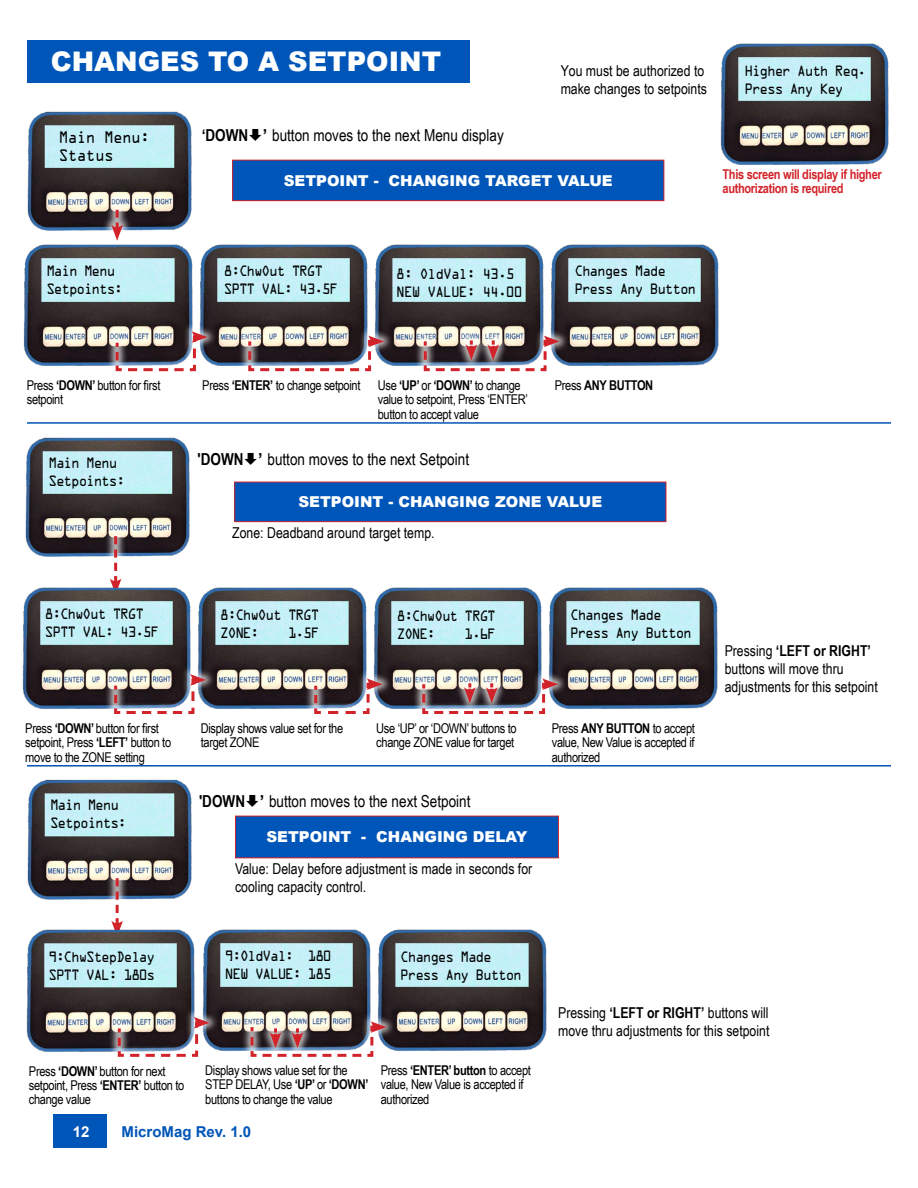
<style>
.page{position:relative;width:918px;height:1188px;background:#fff}
.page>*{position:absolute;margin:0;border:0;box-sizing:border-box;transform-origin:0 0}
.t1{font:900 27px "Arial";color:#fff}
.t2{font:16.5px "Arial Narrow";color:#000}
.t3{font:15px/18px "Arial Narrow";color:#000}
.t4{font:900 15px "Arial";color:#fff}
.t5{font:700 15px "Arial";color:#0055b8}
.t6{font:15px "OCRA Alternate";letter-spacing:-.05em;color:#000;scale:.9 1}
.t7{font:700 15px "Arial";color:#fff}
.t8{font:13.5px/14.2px "Arial Narrow";letter-spacing:-.025em;color:#000}
.t9{font:13.5px/18px "OCRA Alternate";letter-spacing:-.1em;color:#000;scale:.9 1}
.t10{font:700 13.5px/14.2px "Arial Narrow";letter-spacing:-.025em;color:#d2232a}
.t11{font:13.5px/18px "OCRA Alternate";letter-spacing:-.075em;color:#000;scale:.9 1}
.t12{font:700 13.5px "Arial Narrow";letter-spacing:-.025em;color:#000}
.s1{font-weight:700}
.s2{font-family:"Arial";font-weight:700}
.s3{font-weight:400}
</style>
<div class="page">
<div style="left:53px;top:1115px;width:54px;height:33px;background:#0055b8"></div>
<div style="left:27px;top:40px;width:443px;height:43px;background:#0055b8"></div>
<img style="left:27px;top:111px;width:165px;height:120px">
<div style="left:102px;top:200px;width:31px;height:50px;background:#fff;opacity:.75"></div>
<svg style="left:111px;top:210px;width:12px;height:31px"></svg>
<div style="left:233px;top:160px;width:431px;height:41px;background:#0055b8"></div>
<div style="left:232px;top:160px;width:432px;height:41px;border:1px solid #d2232a"></div>
<img style="left:23px;top:241px;width:696px;height:125px">
<div style="left:106px;top:322px;width:111px;height:59px;background:#fff;opacity:.75"></div>
<img style="left:114px;top:331px;width:94px;height:42px">
<div style="left:238px;top:326px;width:155px;height:55px;background:#fff;opacity:.75"></div>
<img style="left:247px;top:336px;width:137px;height:37px">
<div style="left:414px;top:326px;width:155px;height:55px;background:#fff;opacity:.75"></div>
<div style="left:456px;top:331px;width:31px;height:39px;background:#fff;opacity:.75"></div>
<div style="left:478px;top:331px;width:31px;height:39px;background:#fff;opacity:.75"></div>
<img style="left:422px;top:336px;width:138px;height:37px">
<img style="left:720px;top:43px;width:169px;height:122px">
<img style="left:25px;top:437px;width:165px;height:120px">
<div style="left:100px;top:527px;width:31px;height:77px;background:#fff;opacity:.75"></div>
<svg style="left:110px;top:536px;width:12px;height:48px"></svg>
<div style="left:235px;top:482px;width:431px;height:40px;background:#0055b8"></div>
<div style="left:234px;top:482px;width:432px;height:40px;border:1px solid #d2232a"></div>
<img style="left:22px;top:584px;width:696px;height:125px">
<div style="left:104px;top:664px;width:111px;height:60px;background:#fff;opacity:.75"></div>
<img style="left:113px;top:674px;width:93px;height:42px">
<div style="left:304px;top:669px;width:88px;height:55px;background:#fff;opacity:.75"></div>
<svg style="left:313px;top:678px;width:70px;height:38px"></svg>
<div style="left:412px;top:669px;width:155px;height:55px;background:#fff;opacity:.75"></div>
<div style="left:455px;top:674px;width:30px;height:39px;background:#fff;opacity:.75"></div>
<div style="left:476px;top:674px;width:31px;height:39px;background:#fff;opacity:.75"></div>
<img style="left:421px;top:678px;width:137px;height:38px">
<hr style="left:27px;top:422px;width:864px;height:2px;background:#0055b8">
<hr style="left:27px;top:765px;width:864px;height:2px;background:#0055b8">
<img style="left:27px;top:779px;width:165px;height:121px">
<div style="left:102px;top:869px;width:31px;height:77px;background:#fff;opacity:.75"></div>
<svg style="left:111px;top:878px;width:12px;height:48px"></svg>
<div style="left:235px;top:816px;width:323px;height:42px;background:#0055b8"></div>
<img style="left:26px;top:926px;width:521px;height:126px">
<div style="left:108px;top:1007px;width:111px;height:60px;background:#fff;opacity:.75"></div>
<img style="left:116px;top:1017px;width:94px;height:41px">
<div style="left:241px;top:1012px;width:155px;height:55px;background:#fff;opacity:.75"></div>
<img style="left:249px;top:1021px;width:137px;height:37px">
<h1 class="t1" style="left:51px;top:42px;width:392px">CHANGES TO A SETPOINT</h1>
<p class="t3" style="left:561px;top:61px;width:148px">You must be authorized to make changes to setpoints</p>
<p class="t6" style="left:59px;top:131px;width:103px">Main Menu:</p>
<p class="t2" style="left:202px;top:123px;width:304px"><span class="s1">‘DOWN</span> <span class="s2">’</span> button moves to the next Menu display</p>
<p class="t6" style="left:59px;top:149px;width:63px">Status</p>
<p class="t4" style="left:284px;top:170px;width:331px">SETPOINT - CHANGING TARGET VALUE</p>
<p class="t9" style="left:745px;top:63px;width:137px">Higher Auth Req.<br>Press Any Key</p>
<p class="t10" style="left:723px;top:166px;width:161px">This screen will display if higher authorization is required</p>
<p class="t9" style="left:46px;top:264px;width:87px">Main Menu<br>Setpoints:</p>
<p class="t9" style="left:224px;top:263px;width:128px">8:ChwOut TRGT<br>SPTT VAL: 43.5F</p>
<p class="t11" style="left:396px;top:266px;width:142px">8: OldVal: 43.5<br>NEW VALUE: 44.00</p>
<p class="t9" style="left:575px;top:264px;width:137px">Changes Made<br>Press Any Button</p>
<p class="t8" style="left:27px;top:378px;width:135px">Press <span class="s1">‘DOWN’</span> button for first setpoint</p>
<p class="t8" style="left:202px;top:378px;width:160px">Press <span class="s1">‘ENTER’</span> to change setpoint</p>
<p class="t8" style="left:378px;top:378px;width:152px">Use <span class="s1">‘UP’</span> or <span class="s1">‘DOWN’</span> to change value to setpoint, Press ‘ENTER’ button to accept value</p>
<p class="t12" style="left:555px;top:375px;width:100px"><span class="s3">Press</span> ANY BUTTON</p>
<p class="t9" style="left:49px;top:455px;width:78px">Main Menu</p>
<p class="t2" style="left:198px;top:447px;width:273px"><span class="s1">'DOWN</span> <span class="s2">’</span> button moves to the next Setpoint</p>
<p class="t9" style="left:49px;top:473px;width:87px">Setpoints:</p>
<p class="t4" style="left:298px;top:491px;width:305px">SETPOINT - CHANGING ZONE VALUE</p>
<p class="t3" style="left:232px;top:523px;width:204px">Zone: Deadband around target temp.</p>
<p class="t9" style="left:45px;top:606px;width:128px">8:ChwOut TRGT<br>SPTT VAL: 43.5F</p>
<p class="t9" style="left:397px;top:608px;width:112px">8:ChwOut TRGT<br>ZONE:</p>
<p class="t9" style="left:220px;top:607px;width:112px">8:ChwOut TRGT<br>ZONE:</p>
<p class="t9" style="left:288px;top:625px;width:36px">1.5F</p>
<p class="t9" style="left:465px;top:626px;width:36px">1.6F</p>
<p class="t9" style="left:570px;top:607px;width:137px">Changes Made<br>Press Any Button</p>
<p class="t8" style="left:25px;top:721px;width:147px">Press <span class="s1">‘DOWN’</span> button for first setpoint, Press <span class="s1">‘LEFT’</span> button to move to the ZONE setting</p>
<p class="t8" style="left:201px;top:721px;width:144px">Display shows value set for the target ZONE</p>
<p class="t8" style="left:376px;top:721px;width:142px">Use ‘UP’ or ‘DOWN’ buttons to change ZONE value for target</p>
<p class="t8" style="left:552px;top:721px;width:145px;text-align:justify">Press <span class="s1">ANY BUTTON</span> to accept value, New Value is accepted if authorized</p>
<p class="t9" style="left:50px;top:797px;width:78px">Main Menu</p>
<p class="t2" style="left:199px;top:789px;width:273px"><span class="s1">'DOWN</span> <span class="s2">’</span> button moves to the next Setpoint</p>
<p class="t9" style="left:50px;top:815px;width:87px">Setpoints:</p>
<p class="t4" style="left:266px;top:826px;width:263px">SETPOINT - CHANGING DELAY</p>
<p class="t9" style="left:49px;top:949px;width:120px">9:ChwStepDelay<br>SPTT VAL: 180s</p>
<p class="t3" style="left:235px;top:859px;width:299px">Value: Delay before adjustment is made in seconds for cooling capacity control.</p>
<p class="t9" style="left:225px;top:949px;width:120px">9:OldVal: 180<br>NEW VALUE: 185</p>
<p class="t9" style="left:400px;top:949px;width:137px">Changes Made<br>Press Any Button</p>
<p class="t3" style="left:725px;top:641px;width:155px">Pressing <span class="s1">‘LEFT or RIGHT’ </span>buttons will move thru adjustments for this setpoint</p>
<p class="t8" style="left:29px;top:1064px;width:157px">Press <span class="s1">‘DOWN’</span> button for next setpoint, Press <span class="s1">‘ENTER’</span> button to change value</p>
<p class="t8" style="left:205px;top:1063px;width:165px">Display shows value set for the<br>STEP DELAY, Use <span class="s1">‘UP’</span> or <span class="s1">‘DOWN’ </span>buttons to change the value</p>
<p class="t8" style="left:381px;top:1063px;width:152px">Press <span class="s1">‘ENTER’ button</span> to accept value, New Value is accepted if authorized</p>
<p class="t7" style="left:73px;top:1121px;width:18px">12</p>
<p class="t5" style="left:122px;top:1121px;width:131px">MicroMag Rev. 1.0</p>
<p class="t3" style="left:558px;top:1003px;width:213px">Pressing <span class="s1">‘LEFT or RIGHT’</span> buttons will move thru adjustments for this setpoint</p>
</div>
